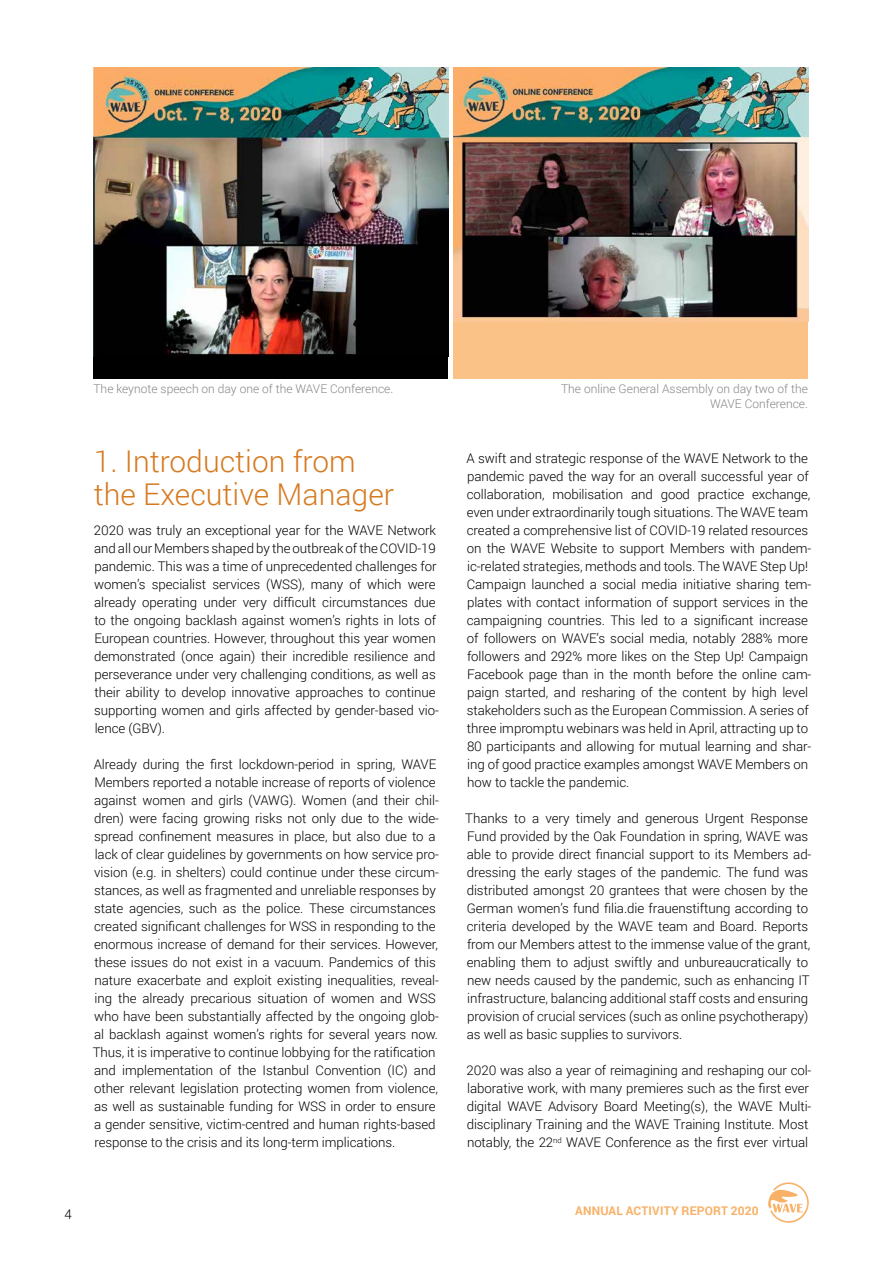
<style>
.page{position:relative;width:893px;height:1263px;background:#fff}
.page>*{position:absolute;margin:0;border:0;box-sizing:border-box;transform-origin:0 0}
.t1{font:300 30px/33px "Roboto";color:#d67a20}
.t2{font:300 13.35px/18px "Roboto";letter-spacing:-.005em;color:#000}
.t3{font:300 12px/14.4px "Roboto";color:#878787;text-align:right}
.t4{font:700 12px "Roboto";letter-spacing:.015em;color:#f8b166}
</style>
<div class="page">
<svg style="left:768px;top:1182px;width:41px;height:41px"></svg>
<div style="left:94px;top:67px;width:354px;height:311px;background:#000"></div>
<img style="left:94px;top:67px;width:354px;height:289px">
<div style="left:453px;top:67px;width:355px;height:311px;background:#fac286"></div>
<img style="left:453px;top:67px;width:355px;height:255px">
<p class="t3" style="left:94px;top:381px;width:301px">The keynote speech on day one of the WAVE Conference.</p>
<p class="t3" style="left:561px;top:381px;width:248px">The online General Assembly on day two of the<br>WAVE Conference.</p>
<h1 class="t1" style="left:94px;top:443px;width:302px">1. Introduction from the Executive Manager</h1>
<p class="t2" style="left:94px;top:521px;width:347px">2020 was truly an exceptional year for the WAVE Network and all our Members shaped by the outbreak of the COVID-19 pandemic. This was a time of unprecedented challenges for women’s specialist services (WSS), many of which were already operating under very difficult circumstances due to the ongoing backlash against women’s rights in lots of European countries. However, throughout this year women demonstrated (once again) their incredible resilience and perseverance under very challenging conditions, as well as their ability to develop innovative approaches to continue supporting women and girls affected by gender-based vio&shy;lence (GBV).</p>
<p class="t2" style="left:93px;top:755px;width:348px">Already during the first lockdown-period in spring, WAVE Members reported a notable increase of reports of violence against women and girls (VAWG). Women (and their chil&shy;dren) were facing growing risks not only due to the wide&shy;spread confinement measures in place, but also due to a lack of clear guidelines by governments on how service pro&shy;vision (e.g. in shelters) could continue under these circum&shy;stances, as well as fragmented and unreliable responses by state agencies, such as the police. These circumstances created significant challenges for WSS in responding to the enormous increase of demand for their services. However, these issues do not exist in a vacuum. Pandemics of this nature exacerbate and exploit existing inequalities, reveal&shy;ing the already precarious situation of women and WSS who have been substantially affected by the ongoing glob&shy;al backlash against women’s rights for several years now.<br>Thus, it is imperative to continue lobbying for the ratification and implementation of the Istanbul Convention (IC) and other relevant legislation protecting women from violence, as well as sustainable funding for WSS in order to ensure a gender sensitive, victim-centred and human rights-based response to the crisis and its long-term implications.</p>
<p class="t2" style="left:466px;top:449px;width:347px">A swift and strategic response of the WAVE Network to the pandemic paved the way for an overall successful year of collaboration, mobilisation and good practice exchange, even under extraordinarily tough situations. The WAVE team created a comprehensive list of COVID-19 related resources on the WAVE Website to support Members with pandem&shy;ic-related strategies, methods and tools. The WAVE Step Up!<br>Campaign launched a social media initiative sharing tem&shy;plates with contact information of support services in the campaigning countries. This led to a significant increase of followers on WAVE’s social media, notably 288% more followers and 292% more likes on the Step Up! Campaign Facebook page than in the month before the online cam&shy;paign started, and resharing of the content by high level stakeholders such as the European Commission. A series of three impromptu webinars was held in April, attracting up to 80 participants and allowing for mutual learning and shar&shy;ing of good practice examples amongst WAVE Members on how to tackle the pandemic.</p>
<p class="t2" style="left:465px;top:809px;width:348px">Thanks to a very timely and generous Urgent Response Fund provided by the Oak Foundation in spring, WAVE was able to provide direct financial support to its Members ad&shy;dressing the early stages of the pandemic. The fund was distributed amongst 20 grantees that were chosen by the German women’s fund filia.die frauenstiftung according to criteria developed by the WAVE team and Board. Reports from our Members attest to the immense value of the grant, enabling them to adjust swiftly and unbureaucratically to new needs caused by the pandemic, such as enhancing IT infrastructure, balancing additional staff costs and ensuring provision of crucial services (such as online psychotherapy) as well as basic supplies to survivors.</p>
<p class="t2" style="left:466px;top:1061px;width:346px">2020 was also a year of reimagining and reshaping our col&shy;laborative work, with many premieres such as the first ever digital WAVE Advisory Board Meeting(s), the WAVE Multi&shy;disciplinary Training and the WAVE Training Institute. Most notably, the 22<sup>nd</sup> WAVE Conference as the first ever virtual</p>
<p class="t2" style="left:65px;top:1205px;width:9px">4</p>
<p class="t4" style="left:575px;top:1202px;width:185px">ANNUAL ACTIVITY REPORT 2020</p>
</div>
